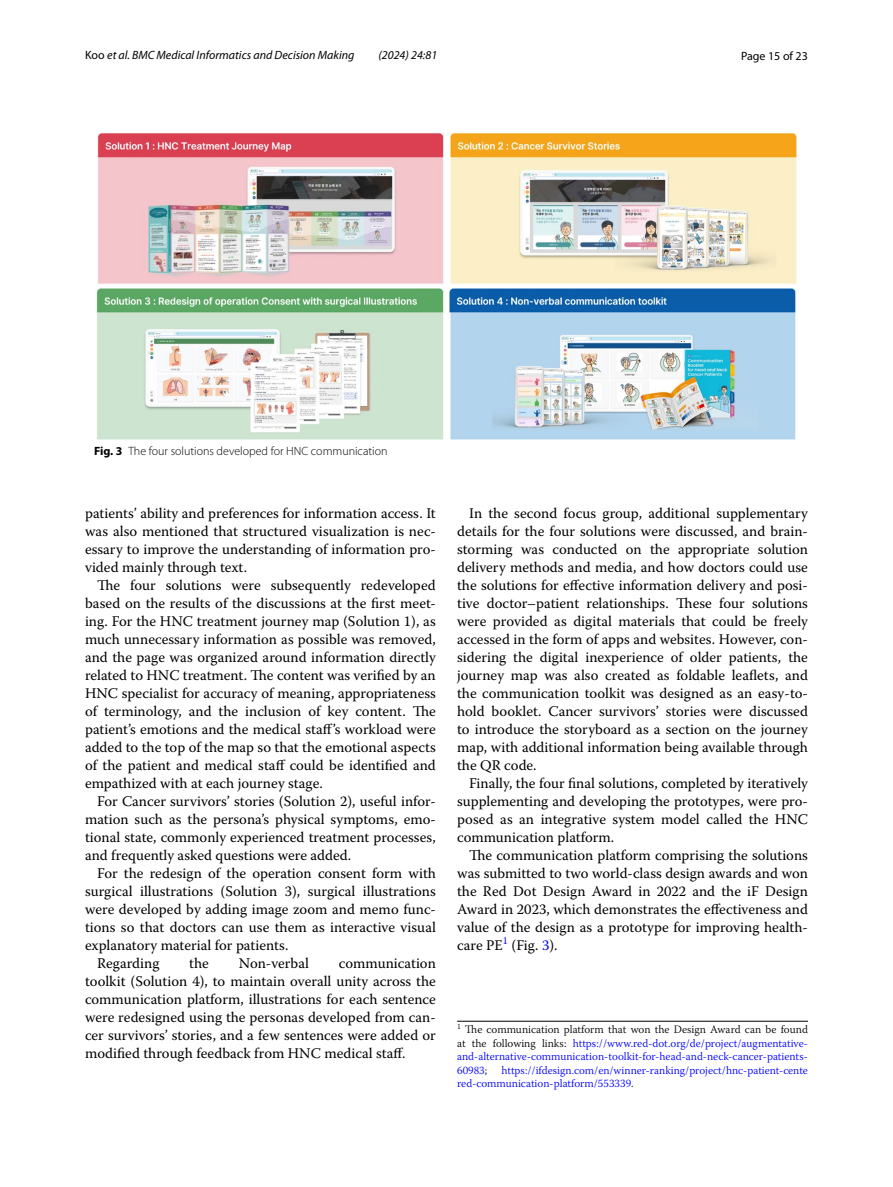
<style>
.page{position:relative;width:893px;height:1187px;background:#fff}
.page>*{position:absolute;margin:0;border:0;box-sizing:border-box;transform-origin:0 0}
.t1{font:14.7px/18px "Warnock Pro";color:#000;text-align:justify}
.t2{font:italic 12px "Myriad Pro";color:#000}
.t3{font:300 12px "Myriad Pro";color:#000}
.t4{font:12px "Myriad Pro";color:#000}
.t5{font:300 11.25px/13.5px "Warnock Pro";color:#00f;text-align:justify}
.s1{font-style:normal}
.s2{font-weight:700}
.s3{color:#00f}
.s4{color:#000}
</style>
<div class="page">
<img style="left:96px;top:133px;width:701px;height:307px">
<hr style="left:457px;top:1020px;width:351px;height:1px;background:#000">
<p class="t2" style="left:85px;top:48px;width:271px"><span class="s1">Koo</span> et al. BMC Medical Informatics and Decision Making</p>
<p class="t2" style="left:378px;top:48px;width:60px">(2024) 24:81</p>
<p class="t4" style="left:741px;top:48px;width:68px">Page 15 of 23</p>
<p class="t3" style="left:94px;top:444px;width:295px"><span class="s2">Fig. 3</span> The four solutions developed for HNC communication</p>
<p class="t1" style="left:85px;top:503px;width:352px">patients’ ability and preferences for information access. It was also mentioned that structured visualization is nec&shy;essary to improve the understanding of information pro&shy;vided mainly through text.</p>
<p class="t1" style="left:85px;top:575px;width:352px;text-indent:12px">The four solutions were subsequently redeveloped based on the results of the discussions at the first meet&shy;ing. For the HNC treatment journey map (Solution 1), as much unnecessary information as possible was removed, and the page was organized around information directly related to HNC treatment. The content was verified by an HNC specialist for accuracy of meaning, appropriateness of terminology, and the inclusion of key content. The patient’s emotions and the medical staff’s workload were added to the top of the map so that the emotional aspects of the patient and medical staff could be identified and empathized with at each journey stage.</p>
<p class="t1" style="left:85px;top:791px;width:352px;text-indent:12px">For Cancer survivors’ stories (Solution 2), useful infor&shy;mation such as the persona’s physical symptoms, emo&shy;tional state, commonly experienced treatment processes, and frequently asked questions were added.</p>
<p class="t1" style="left:97px;top:863px;width:340px">For the redesign of the operation consent form with</p>
<p class="t1" style="left:85px;top:881px;width:352px">surgical illustrations (Solution 3), surgical illustrations</p>
<p class="t1" style="left:85px;top:899px;width:352px">were developed by adding image zoom and memo func-</p>
<p class="t1" style="left:85px;top:917px;width:352px">tions so that doctors can use them as interactive visual</p>
<p class="t1" style="left:85px;top:935px;width:205px">explanatory material for patients.</p>
<p class="t1" style="left:97px;top:953px;width:64px">Regarding</p>
<p class="t1" style="left:189px;top:953px;width:21px">the</p>
<p class="t1" style="left:239px;top:953px;width:72px">Non-verbal</p>
<p class="t1" style="left:85px;top:953px;width:352px;text-indent:254px">communication toolkit (Solution 4), to maintain overall unity across the communication platform, illustrations for each sentence were redesigned using the personas developed from can&shy;cer survivors’ stories, and a few sentences were added or modified through feedback from HNC medical staff.</p>
<p class="t1" style="left:457px;top:503px;width:352px;text-indent:12px">In the second focus group, additional supplementary details for the four solutions were discussed, and brain&shy;storming was conducted on the appropriate solution delivery methods and media, and how doctors could use the solutions for effective information delivery and posi&shy;tive doctor–patient relationships. These four solutions were provided as digital materials that could be freely accessed in the form of apps and websites. However, con&shy;sidering the digital inexperience of older patients, the journey map was also created as foldable leaflets, and the communication toolkit was designed as an easy-to&shy;hold booklet. Cancer survivors’ stories were discussed to introduce the storyboard as a section on the journey map, with additional information being available through the QR code.</p>
<p class="t1" style="left:457px;top:773px;width:352px;text-indent:12px">Finally, the four final solutions, completed by iteratively supplementing and developing the prototypes, were pro&shy;posed as an integrative system model called the HNC communication platform.</p>
<p class="t1" style="left:457px;top:845px;width:352px;text-indent:12px">The communication platform comprising the solutions was submitted to two world-class design awards and won the Red Dot Design Award in 2022 and the iF Design Award in 2023, which demonstrates the effectiveness and value of the design as a prototype for improving health&shy;care PE<sup>1</sup> (Fig. <span class="s3">3</span>).</p>
<p class="t5" style="left:457px;top:1022px;width:352px"><sup>1</sup> <span class="s4">The communication platform that won the Design Award can be found at the following links:</span> https://www.red-dot.org/de/project/augmentative&shy;and-alternative-communication-toolkit-for-head-and-neck-cancer-patients-60983<span class="s4">;</span></p>
<p class="t5" style="left:457px;top:1063px;width:352px;text-indent:44px">https://ifdesign.com/en/winner-ranking/project/hnc-patient-cente red-communication-platform/553339<span class="s4">.</span></p>
</div>
